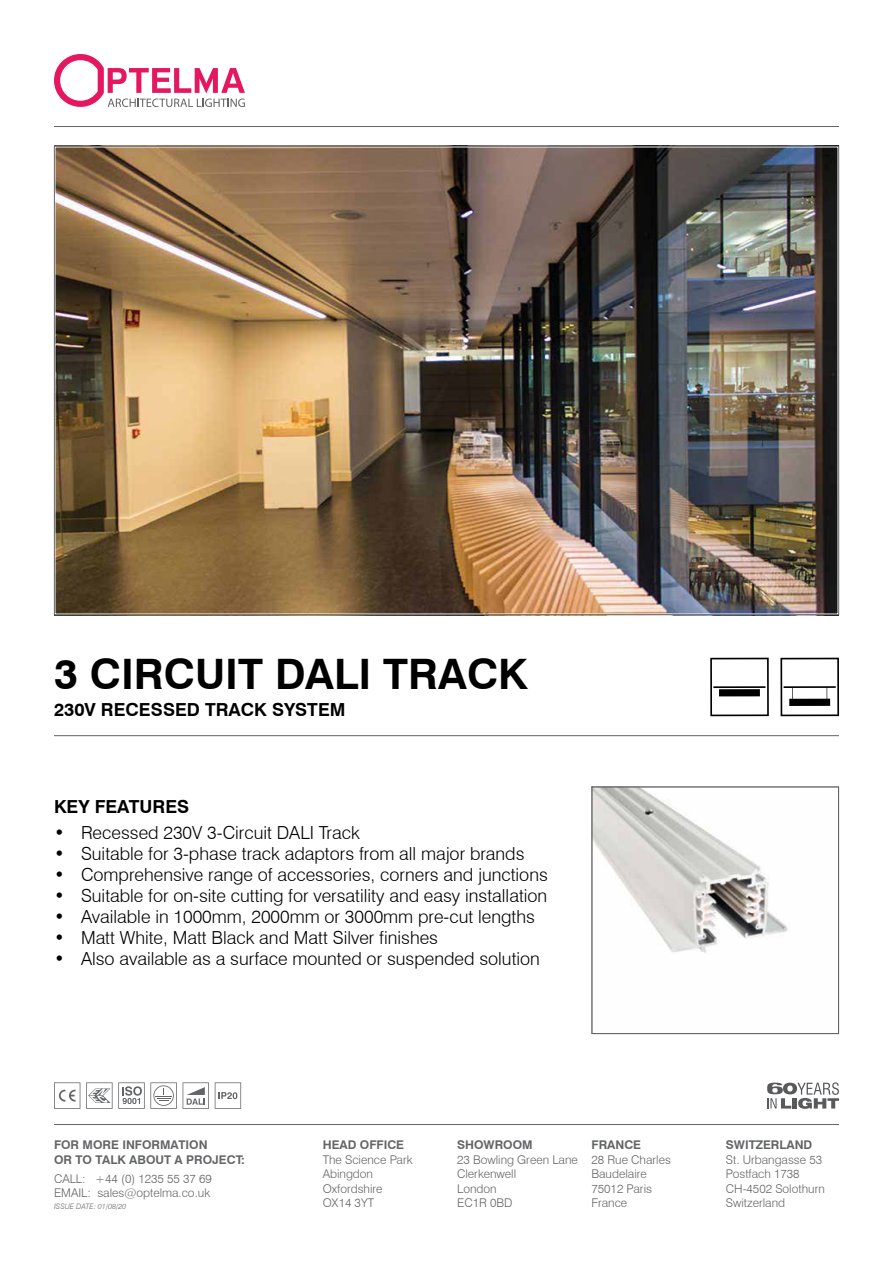
<style>
.page{position:relative;width:893px;height:1263px;background:#fff}
.page>*{position:absolute;margin:0;border:0;box-sizing:border-box;transform-origin:0 0}
.t1{font:700 42px "Swiss 721 BT";color:#000}
.t2{font:300 18px "Swiss 721 BT";color:#000}
.t3{font:700 18px "Swiss 721 BT";color:#000}
.t4{font:300 12px/14.4px "Swiss 721 BT";color:#636466}
.t5{font:700 12px/14.4px "Swiss 721 BT";color:#636466}
.t6{font:italic 300 7.5px "Swiss 721 BT";color:#636466}
</style>
<div class="page">
<svg style="left:54px;top:54px;width:191px;height:53px"></svg>
<hr style="left:54px;top:126px;width:785px;height:1px;background:#636466">
<img style="left:57px;top:149px;width:779px;height:463px">
<hr style="left:54px;top:735px;width:785px;height:1px;background:#636466">
<svg style="left:593px;top:788px;width:195px;height:165px"></svg>
<div style="left:591px;top:786px;width:248px;height:248px;border:1px solid #636466"></div>
<hr style="left:54px;top:1124px;width:785px;height:1px;background:#636466">
<svg style="left:54px;top:1082px;width:26px;height:27px"></svg>
<svg style="left:215px;top:1082px;width:26px;height:27px"></svg>
<svg style="left:767px;top:1082px;width:72px;height:27px"></svg>
<svg style="left:183px;top:1082px;width:26px;height:27px"></svg>
<svg style="left:86px;top:1082px;width:91px;height:27px"></svg>
<svg style="left:710px;top:658px;width:59px;height:58px"></svg>
<hr style="left:713px;top:686px;width:52px;height:2px;background:#000">
<div style="left:719px;top:689px;width:41px;height:7px;background:#000"></div>
<svg style="left:780px;top:658px;width:59px;height:58px"></svg>
<h1 class="t1" style="left:54px;top:648px;width:475px">3 CIRCUIT DALI TRACK</h1>
<p class="t3" style="left:54px;top:698px;width:293px">230V RECESSED TRACK SYSTEM</p>
<p class="t3" style="left:54px;top:795px;width:137px">KEY FEATURES</p>
<p class="t2" style="left:54px;top:822px;width:307px">• Recessed 230V 3-Circuit DALI Track</p>
<p class="t2" style="left:54px;top:843px;width:472px">• Suitable for 3-phase track adaptors from all major brands</p>
<p class="t2" style="left:54px;top:864px;width:495px">• Comprehensive range of accessories, corners and junctions</p>
<p class="t2" style="left:54px;top:885px;width:495px">• Suitable for on-site cutting for versatility and easy installation</p>
<p class="t2" style="left:54px;top:906px;width:482px">• Available in 1000mm, 2000mm or 3000mm pre-cut lengths</p>
<p class="t2" style="left:54px;top:927px;width:386px">• Matt White, Matt Black and Matt Silver finishes</p>
<p class="t2" style="left:54px;top:948px;width:487px">• Also available as a surface mounted or suspended solution</p>
<p class="t5" style="left:54px;top:1138px;width:192px">FOR MORE INFORMATION<br>OR TO TALK ABOUT A PROJECT:</p>
<p class="t4" style="left:54px;top:1171px;width:159px">CALL: +44 (0) 1235 55 37 69<br>EMAIL: sales@optelma.co.uk</p>
<p class="t6" style="left:54px;top:1202px;width:74px">ISSUE DATE: 01/08/20</p>
<p class="t5" style="left:323px;top:1138px;width:83px">HEAD OFFICE</p>
<p class="t4" style="left:323px;top:1152px;width:91px">The Science Park<br>Abingdon<br>Oxfordshire<br>OX14 3YT</p>
<p class="t5" style="left:457px;top:1138px;width:77px">SHOWROOM</p>
<p class="t4" style="left:457px;top:1152px;width:122px">23 Bowling Green Lane<br>Clerkenwell<br>London<br>EC1R 0BD</p>
<p class="t5" style="left:591px;top:1138px;width:51px">FRANCE</p>
<p class="t4" style="left:591px;top:1152px;width:81px">28 Rue Charles<br>Baudelaire<br>75012 Paris<br>France</p>
<p class="t5" style="left:726px;top:1138px;width:88px">SWITZERLAND</p>
<p class="t4" style="left:726px;top:1152px;width:100px">St. Urbangasse 53<br>Postfach 1738<br>CH-4502 Solothurn<br>Switzerland</p>
</div>
